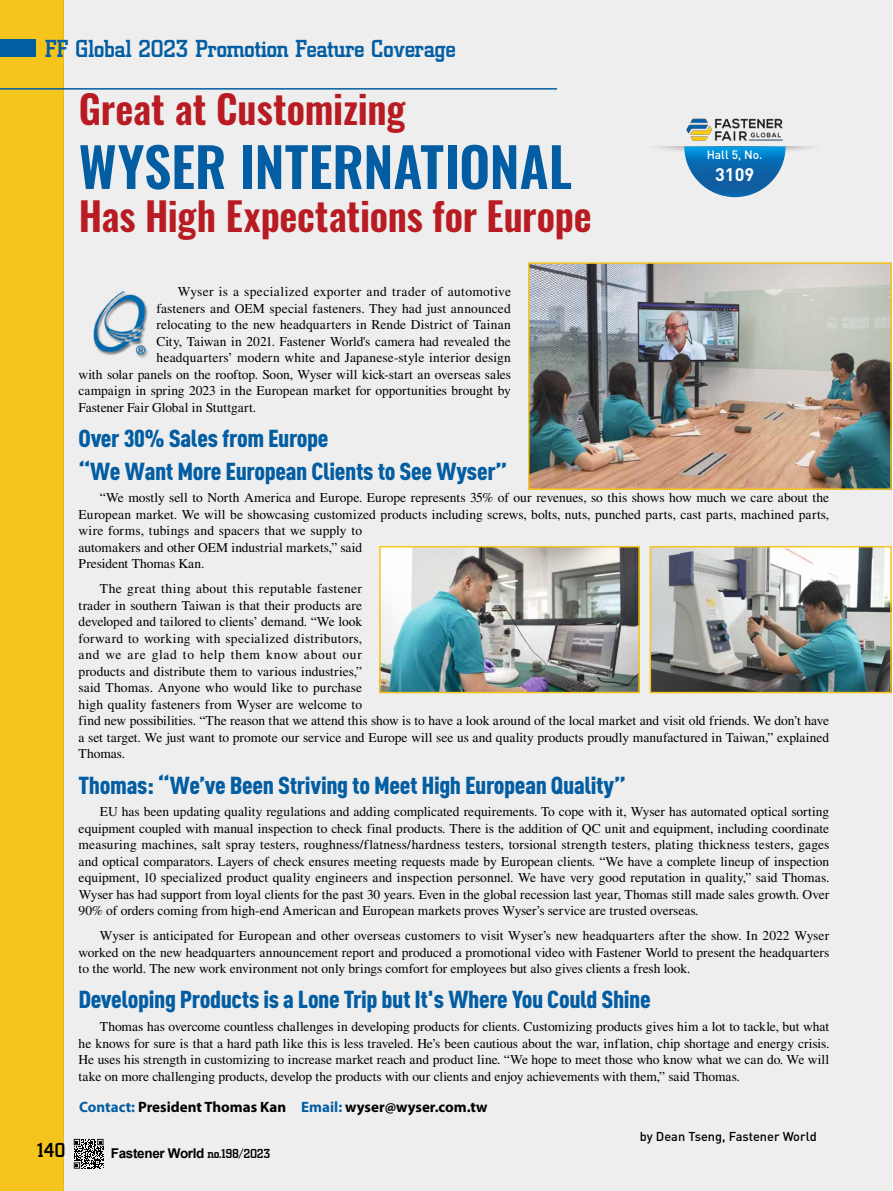
<style>
.page{position:relative;width:893px;height:1191px;background:#fff}
.page>*{position:absolute;margin:0;border:0;box-sizing:border-box;transform-origin:0 0}
.t1{font:600 54px "Oswald";color:#025da2}
.t2{font:600 39px "Oswald";letter-spacing:-.005em;color:#b81c22}
.t3{font:500 25.5px "City D";letter-spacing:-.025em;color:#025da2}
.t4{font:900 24.15px/32.7px "DIN Cond";letter-spacing:-.015em;color:#025da2;scale:1.05 1}
.t5{font:500 21px "City D";color:#000}
.t6{font:700 18px "DIN Pro";color:#fff}
.t7{font:700 15px "Myriad Pro";color:#000}
.t8{font:13.5px/16.5px "Times LT Std";letter-spacing:.005em;color:#000;text-align:justify}
.t9{font:13.5px "Times LT Std";letter-spacing:.03em;color:#000}
.t10{font:700 13.5px "Arial";letter-spacing:-.025em;color:#000}
.t11{font:500 12.75px "DIN Pro";color:#000}
.t12{font:500 12px "DIN Pro";color:#fff}
.s1{color:#025da2}
.s2{font-family:"City D";font-weight:500}
</style>
<div class="page">
<div style="left:64px;top:0;width:828px;height:1191px;background:#eee"></div>
<div style="left:0;top:0;width:64px;height:1191px;background:#f5c51d"></div>
<div style="left:0;top:40px;width:36px;height:17px;background:#025da2"></div>
<svg style="left:74px;top:1138px;width:30px;height:30px"></svg>
<hr style="left:0;top:88px;width:557px;height:2px;background:#025da2">
<img style="left:93px;top:291px;width:55px;height:67px">
<img style="left:531px;top:265px;width:358px;height:222px">
<div style="left:528px;top:262px;width:364px;height:228px;border:2px solid #f5c51d"></div>
<img style="left:653px;top:549px;width:236px;height:141px">
<div style="left:650px;top:546px;width:242px;height:147px;border:2px solid #f5c51d"></div>
<img style="left:382px;top:549px;width:255px;height:141px">
<div style="left:379px;top:546px;width:261px;height:147px;border:2px solid #f5c51d"></div>
<svg style="left:656px;top:146px;width:158px;height:51px"></svg>
<img style="left:686px;top:118px;width:97px;height:23px">
<h3 class="t3" style="left:45px;top:35px;width:413px">FF Global 2023 Promotion Feature Coverage</h3>
<h2 class="t2" style="left:79px;top:89px;width:328px">Great at Customizing</h2>
<h1 class="t1" style="left:79px;top:139px;width:495px">WYSER INTERNATIONAL</h1>
<h2 class="t2" style="left:79px;top:196px;width:514px">Has High Expectations for Europe</h2>
<p class="t12" style="left:707px;top:146px;width:57px">Hall 5, No.</p>
<h3 class="t6" style="left:715px;top:162px;width:41px">3109</h3>
<p class="t9" style="left:178px;top:284px;width:335px">Wyser is a specialized exporter and trader of automotive</p>
<p class="t8" style="left:157px;top:300px;width:356px">fasteners and OEM special fasteners. They had just announced</p>
<p class="t8" style="left:157px;top:316px;width:356px">relocating to the new headquarters in Rende District of Tainan</p>
<p class="t8" style="left:157px;top:333px;width:356px">City, Taiwan in 2021. Fastener World's camera had revealed the</p>
<p class="t8" style="left:157px;top:349px;width:356px">headquarters’ modern white and Japanese-style interior design</p>
<p class="t8" style="left:79px;top:366px;width:434px">with solar panels on the rooftop. Soon, Wyser will kick-start an overseas sales</p>
<p class="t8" style="left:79px;top:382px;width:434px">campaign in spring 2023 in the European market for opportunities brought by</p>
<p class="t8" style="left:79px;top:399px;width:179px">Fastener Fair Global in Stuttgart.</p>
<h3 class="t4" style="left:78px;top:421px;width:410px">Over 30% Sales from Europe<br>“We Want More European Clients to See Wyser”</h3>
<p class="t8" style="left:79px;top:489px;width:752px;text-align:left;text-indent:21px">“We mostly sell to North America and Europe. Europe represents 35% of our revenues, so this shows how much we care about the European market. We will be showcasing customized products including screws, bolts, nuts, punched parts, cast parts, machined parts, wire forms, tubings and spacers that we supply to<br>automakers and other OEM industrial markets,” said<br>President Thomas Kan.</p>
<p class="t8" style="left:79px;top:580px;width:752px;text-align:left;text-indent:21px">The great thing about this reputable fastener<br>trader in southern Taiwan is that their products are<br>developed and tailored to clients’ demand. “We look<br>forward to working with specialized distributors,<br>and we are glad to help them know about our<br>products and distribute them to various industries,”<br>said Thomas. Anyone who would like to purchase<br>high quality fasteners from Wyser are welcome to<br>find new possibilities. “The reason that we attend this show is to have a look around of the local market and visit old friends. We don’t have a set target. We just want to promote our service and Europe will see us and quality products proudly manufactured in Taiwan,” explained Thomas.</p>
<h3 class="t4" style="left:79px;top:768px;width:523px">Thomas: “We’ve Been Striving to Meet High European Quality”</h3>
<p class="t8" style="left:79px;top:803px;width:752px;text-indent:21px">EU has been updating quality regulations and adding complicated requirements. To cope with it, Wyser has automated optical sorting equipment coupled with manual inspection to check final products. There is the addition of QC unit and equipment, including coordinate measuring machines, salt spray testers, roughness/flatness/hardness testers, torsional strength testers, plating thickness testers, gages and optical comparators. Layers of check ensures meeting requests made by European clients. “We have a complete lineup of inspection equipment, 10 specialized product quality engineers and inspection personnel. We have very good reputation in quality,” said Thomas.<br>Wyser has had support from loyal clients for the past 30 years. Even in the global recession last year, Thomas still made sales growth. Over 90% of orders coming from high-end American and European markets proves Wyser’s service are trusted overseas.</p>
<p class="t8" style="left:79px;top:927px;width:752px;text-indent:21px">Wyser is anticipated for European and other overseas customers to visit Wyser’s new headquarters after the show. In 2022 Wyser worked on the new headquarters announcement report and produced a promotional video with Fastener World to present the headquarters to the world. The new work environment not only brings comfort for employees but also gives clients a fresh look.</p>
<h3 class="t4" style="left:78px;top:982px;width:547px">Developing Products is a Lone Trip but It's Where You Could Shine</h3>
<p class="t8" style="left:79px;top:1018px;width:752px;text-indent:21px">Thomas has overcome countless challenges in developing products for clients. Customizing products gives him a lot to tackle, but what he knows for sure is that a hard path like this is less traveled. He’s been cautious about the war, inflation, chip shortage and energy crisis.<br>He uses his strength in customizing to increase market reach and product line. “We hope to meet those who know what we can do. We will take on more challenging products, develop the products with our clients and enjoy achievements with them,” said Thomas.</p>
<p class="t7" style="left:79px;top:1096px;width:410px"><span class="s1">Contact:</span> President Thomas Kan <span class="s1">Email:</span> wyser@wyser.com.tw</p>
<p class="t11" style="left:640px;top:1128px;width:178px">by Dean Tseng, Fastener World</p>
<h3 class="t5" style="left:37px;top:1138px;width:30px">140</h3>
<p class="t10" style="left:111px;top:1144px;width:161px">Fastener World <span class="s2">no.198/2023</span></p>
</div>
